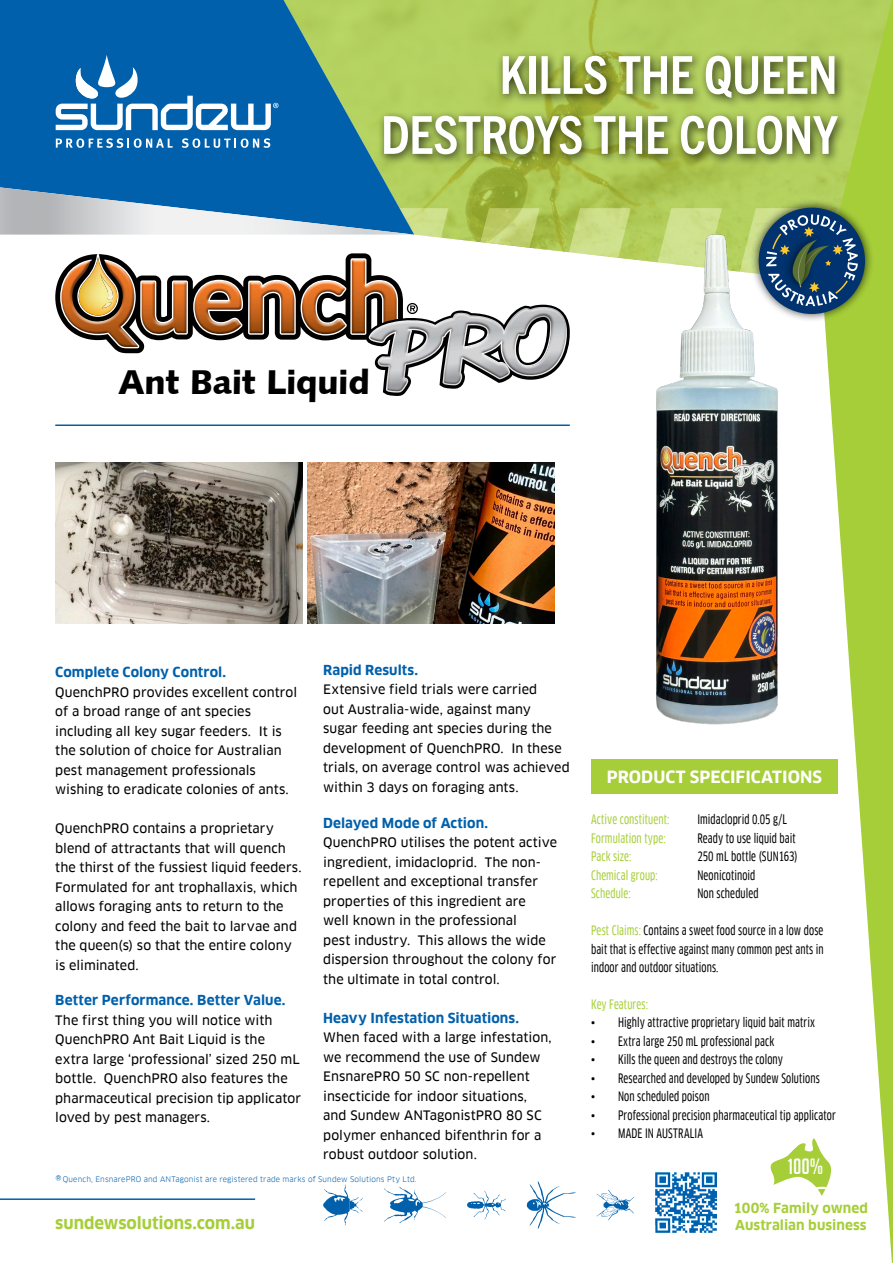
<style>
.page{position:relative;width:893px;height:1263px;background:#fff}
.page>*{position:absolute;margin:0;border:0;box-sizing:border-box;transform-origin:0 0}
.Large_Top_Heading{font:700 condensed 52.5px "Trade Gothic Next LT Pro";letter-spacing:-.01em;color:#fff}
.Bodycopy{font:34.5px "Humanist 531 BT Black A";letter-spacing:-.005em;color:#000}
.t1{font:21.6px "Big Noodle Titling";color:#fff}
.t2{font:700 16.5px "Clan Pro";color:#a6ce38}
.Product_Specs{font:700 16.5px "Clan Pro";color:#fff}
.Bodycopy-2{font:700 13.5px "Clan Pro";letter-spacing:.005em;color:#0060ac}
._100__Family_Owned{font:700 13.5px "Clan Pro";color:#a6ce38}
.Bodycopy-3{font:12.75px/19.5px "Clan Pro News";letter-spacing:.005em;color:#000}
.Product_Specs-2{font:12.75px/18.5px "Clan Pro Cond News";letter-spacing:.01em;color:#000;text-align:justify}
.Product_Specs-3{font:12.75px "Clan Pro Cond News";letter-spacing:.01em;color:#a6ce38}
.Bodycopy-4{font:7.5px "Clan Pro";letter-spacing:.015em;color:#0060ac}
.s1{font-size:15px}
.s2{color:#a6ce38}
</style>
<div class="page">
<svg style="left:414px;top:0;width:408px;height:261px;background:#b0cc58"></svg>
<svg style="left:822px;top:0;width:71px;height:1263px;fill:#a6ce38"></svg>
<svg style="left:648px;top:208px;width:74px;height:27px;background:#c5da7c"></svg>
<svg style="left:0;top:0;width:414px;height:186px;background:#21759d"></svg>
<svg style="left:56px;top:55px;width:222px;height:75px"></svg>
<svg style="left:56px;top:138px;width:117px;height:10px"></svg>
<svg style="left:182px;top:138px;width:88px;height:10px"></svg>
<svg style="left:323px;top:1185px;width:40px;height:40px"></svg>
<svg style="left:384px;top:1187px;width:62px;height:36px"></svg>
<svg style="left:467px;top:1191px;width:39px;height:28px"></svg>
<svg style="left:527px;top:1181px;width:49px;height:48px"></svg>
<svg style="left:597px;top:1190px;width:37px;height:30px"></svg>
<hr style="left:55px;top:424px;width:515px;height:2px;background:#0060ac">
<hr style="left:0;top:1198px;width:255px;height:2px;background:#0060ac">
<div style="left:591px;top:759px;width:247px;height:34px;background:#a6ce38"></div>
<div style="left:377px;top:49px;width:471px;height:116px;background:#000;opacity:.75"></div>
<div style="left:750px;top:199px;width:124px;height:124px;background:#000;opacity:.75"></div>
<svg style="left:732px;top:208px;width:133px;height:106px;background:#486c6b"></svg>
<svg style="left:0;top:186px;width:631px;height:210px"></svg>
<img style="left:642px;top:235px;width:147px;height:490px">
<div style="left:639px;top:1174px;width:200px;height:55px;background:#fff"></div>
<svg style="left:716px;top:1136px;width:122px;height:87px"></svg>
<img style="left:56px;top:462px;width:246px;height:162px">
<img style="left:308px;top:462px;width:246px;height:162px">
<img style="left:656px;top:1172px;width:60px;height:60px">
<p class="Large_Top_Heading" style="left:499px;top:43px;width:340px">KILLS THE QUEEN</p>
<p class="Large_Top_Heading" style="left:381px;top:103px;width:458px">DESTROYS THE COLONY</p>
<p class="Bodycopy" style="left:118px;top:360px;width:253px">Ant Bait Liquid</p>
<p class="Bodycopy-2" style="left:55px;top:664px;width:172px">Complete Colony Control.</p>
<p class="Bodycopy-3" style="left:55px;top:682px;width:244px">QuenchPRO provides excellent control of a broad range of ant species including all key sugar feeders. It is the solution of choice for Australian pest management professionals wishing to eradicate colonies of ants.</p>
<p class="Bodycopy-3" style="left:55px;top:819px;width:248px">QuenchPRO contains a proprietary blend of attractants that will quench the thirst of the fussiest liquid feeders.<br>Formulated for ant trophallaxis, which allows foraging ants to return to the colony and feed the bait to larvae and the queen(s) so that the entire colony is eliminated.</p>
<p class="Bodycopy-2" style="left:55px;top:992px;width:232px">Better Performance. Better Value.</p>
<p class="Bodycopy-3" style="left:55px;top:1010px;width:247px">The first thing you will notice with QuenchPRO Ant Bait Liquid is the extra large ‘professional’ sized 250 mL bottle. QuenchPRO also features the pharmaceutical precision tip applicator loved by pest managers.</p>
<p class="Bodycopy-2" style="left:323px;top:662px;width:96px">Rapid Results.</p>
<p class="Bodycopy-3" style="left:323px;top:680px;width:248px">Extensive field trials were carried<br>out Australia-wide, against many<br>sugar feeding ant species during the development of QuenchPRO. In these trials, on average control was achieved within 3 days on foraging ants.</p>
<p class="Bodycopy-2" style="left:323px;top:815px;width:166px">Delayed Mode of Action.</p>
<p class="Bodycopy-3" style="left:323px;top:833px;width:235px">QuenchPRO utilises the potent active ingredient, imidacloprid. The non&shy;repellent and exceptional transfer properties of this ingredient are<br>well known in the professional<br>pest industry. This allows the wide dispersion throughout the colony for the ultimate in total control.</p>
<p class="Bodycopy-2" style="left:323px;top:1010px;width:197px">Heavy Infestation Situations.</p>
<p class="Bodycopy-3" style="left:323px;top:1028px;width:230px">When faced with a large infestation, we recommend the use of Sundew<br>EnsnarePRO 50 SC non-repellent insecticide for indoor situations, and Sundew ANTagonistPRO 80 SC polymer enhanced bifenthrin for a robust outdoor solution.</p>
<p class="Bodycopy-4" style="left:55px;top:1175px;width:363px"><span class="s1">®</span>Quench, EnsnarePRO and ANTagonist are registered trade marks of Sundew Solutions Pty Ltd.</p>
<p class="t2" style="left:55px;top:1213px;width:201px">sundewsolutions.com.au</p>
<p class="Product_Specs" style="left:607px;top:767px;width:217px">PRODUCT SPECIFICATIONS</p>
<p class="Product_Specs-3" style="left:591px;top:812px;width:80px">Active constituent:</p>
<p class="Product_Specs-2" style="left:697px;top:810px;width:91px">Imidacloprid 0.05 g/L</p>
<p class="Product_Specs-3" style="left:591px;top:831px;width:76px">Formulation type:</p>
<p class="Product_Specs-2" style="left:697px;top:829px;width:100px">Ready to use liquid bait</p>
<p class="Product_Specs-3" style="left:591px;top:849px;width:42px">Pack size:</p>
<p class="Product_Specs-2" style="left:697px;top:847px;width:102px">250 mL bottle (SUN163)</p>
<p class="Product_Specs-3" style="left:591px;top:868px;width:68px">Chemical group:</p>
<p class="Product_Specs-2" style="left:697px;top:866px;width:60px">Neonicotinoid</p>
<p class="Product_Specs-3" style="left:591px;top:886px;width:41px">Schedule:</p>
<p class="Product_Specs-2" style="left:697px;top:884px;width:63px">Non scheduled</p>
<p class="Product_Specs-2" style="left:591px;top:921px;width:234px"><span class="s2">Pest Claims:</span> Contains a sweet food source in a low dose bait that is effective against many common pest ants in indoor and outdoor situations.</p>
<p class="Product_Specs-3" style="left:591px;top:997px;width:58px">Key Features:</p>
<p class="Product_Specs-2" style="left:591px;top:1013px;width:225px">• Highly attractive proprietary liquid bait matrix</p>
<p class="Product_Specs-2" style="left:591px;top:1032px;width:185px">• Extra large 250 mL professional pack</p>
<p class="Product_Specs-2" style="left:591px;top:1050px;width:193px">• Kills the queen and destroys the colony</p>
<p class="Product_Specs-2" style="left:591px;top:1069px;width:230px">• Researched and developed by Sundew Solutions</p>
<p class="Product_Specs-2" style="left:591px;top:1087px;width:120px">• Non scheduled poison</p>
<p class="Product_Specs-2" style="left:591px;top:1106px;width:246px">• Professional precision pharmaceutical tip applicator</p>
<p class="Product_Specs-2" style="left:591px;top:1124px;width:114px">• MADE IN AUSTRALIA</p>
<h3 class="t1" style="left:788px;top:1155px;width:37px">100%</h3>
<p class="_100__Family_Owned" style="left:734px;top:1200px;width:136px">100% Family owned</p>
<p class="_100__Family_Owned" style="left:735px;top:1217px;width:133px">Australian business</p>
</div>
